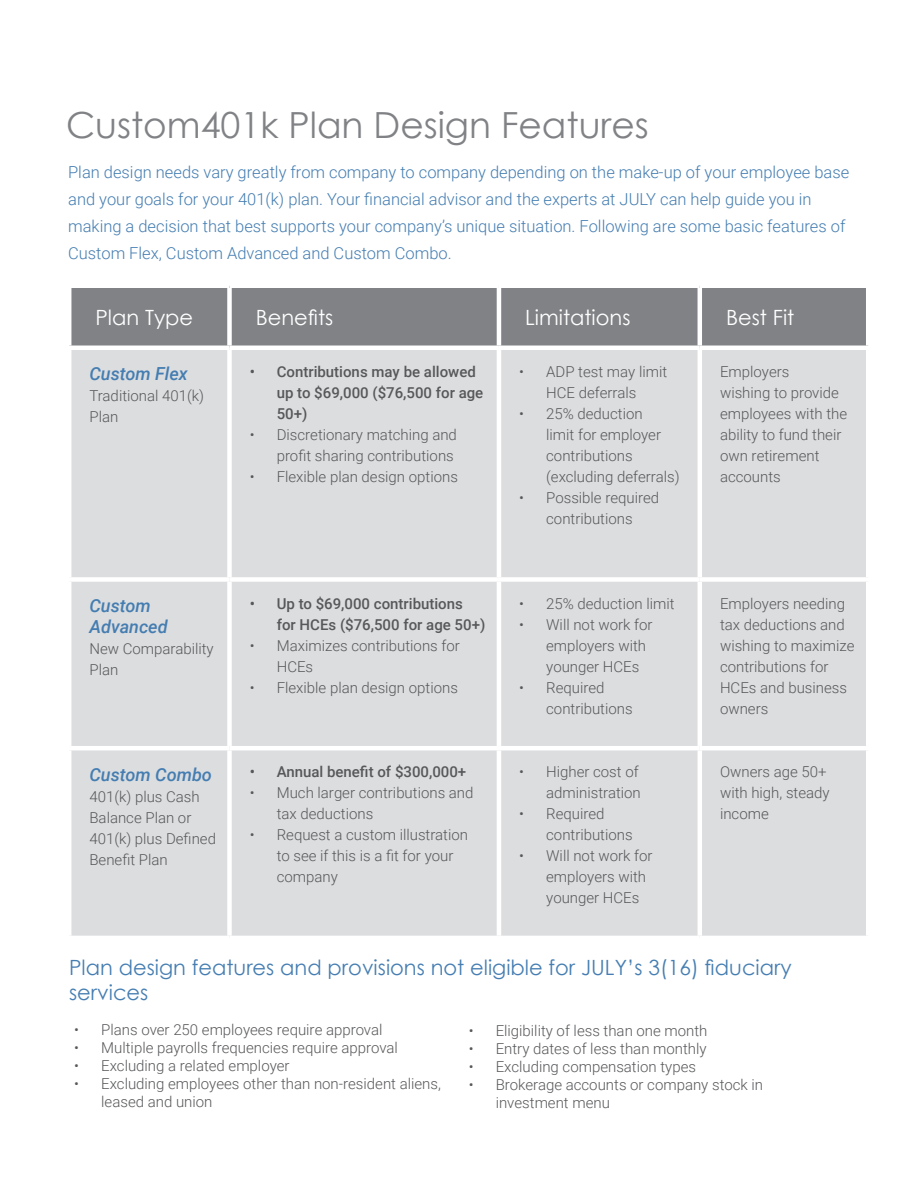
<style>
.page{position:relative;width:918px;height:1188px;background:#fff}
.page>*{position:absolute;margin:0;border:0;box-sizing:border-box;transform-origin:0 0}
.t1{font:36px "Century Gothic";color:#808285}
.t2{font:21px/25.2px "Century Gothic";color:#467eb2}
.t3{font:21px "Century Gothic";color:#fff}
.t4{font:italic 500 18px/21px "Roboto";color:#447db1}
.t5{font:300 16.5px/27px "Roboto";color:#447db1}
.t6{font:300 15px/21px "Roboto";color:#57585a}
.t7{font:500 15px/21px "Roboto";color:#57585a}
</style>
<div class="page">
<div style="left:71px;top:288px;width:795px;height:58px;background:#808285"></div>
<div style="left:71px;top:350px;width:795px;height:586px;background:#dcdddf"></div>
<div style="left:227px;top:288px;width:5px;height:58px;background:#fff"></div>
<hr style="left:497px;top:288px;width:4px;height:58px;background:#fff">
<hr style="left:698px;top:288px;width:4px;height:58px;background:#fff">
<div style="left:227px;top:350px;width:5px;height:227px;background:#fff"></div>
<hr style="left:497px;top:350px;width:4px;height:227px;background:#fff">
<hr style="left:698px;top:350px;width:4px;height:227px;background:#fff">
<div style="left:67px;top:577px;width:163px;height:5px;background:#fff"></div>
<div style="left:230px;top:577px;width:269px;height:5px;background:#fff"></div>
<div style="left:227px;top:582px;width:5px;height:164px;background:#fff"></div>
<div style="left:499px;top:577px;width:201px;height:5px;background:#fff"></div>
<hr style="left:497px;top:582px;width:4px;height:164px;background:#fff">
<div style="left:700px;top:577px;width:170px;height:5px;background:#fff"></div>
<hr style="left:698px;top:582px;width:4px;height:164px;background:#fff">
<hr style="left:67px;top:746px;width:163px;height:4px;background:#fff">
<hr style="left:230px;top:746px;width:269px;height:4px;background:#fff">
<div style="left:227px;top:750px;width:5px;height:186px;background:#fff"></div>
<hr style="left:499px;top:746px;width:201px;height:4px;background:#fff">
<hr style="left:497px;top:750px;width:4px;height:186px;background:#fff">
<hr style="left:700px;top:746px;width:170px;height:4px;background:#fff">
<hr style="left:698px;top:750px;width:4px;height:186px;background:#fff">
<p class="t1" style="left:66px;top:100px;width:584px">Custom401k Plan Design Features</p>
<p class="t5" style="left:68px;top:158px;width:783px">Plan design needs vary greatly from company to company depending on the make-up of your employee base and your goals for your 401(k) plan. Your financial advisor and the experts at JULY can help guide you in making a decision that best supports your company’s unique situation. Following are some basic features of Custom Flex, Custom Advanced and Custom Combo.</p>
<p class="t3" style="left:95px;top:302px;width:99px">Plan Type</p>
<p class="t3" style="left:256px;top:302px;width:79px">Benefits</p>
<p class="t3" style="left:525px;top:302px;width:107px">Limitations</p>
<p class="t3" style="left:726px;top:302px;width:70px">Best Fit</p>
<p class="t4" style="left:89px;top:363px;width:100px">Custom Flex</p>
<p class="t6" style="left:89px;top:385px;width:116px">Traditional 401(k)<br>Plan</p>
<p class="t7" style="left:277px;top:361px;width:208px;text-indent:-27px">• Contributions may be allowed up to $69,000 ($76,500 for age<br>50+)</p>
<p class="t6" style="left:250px;top:424px;width:209px;text-align:right">• Discretionary matching and profit sharing contributions</p>
<p class="t6" style="left:250px;top:466px;width:210px">• Flexible plan design options</p>
<p class="t6" style="left:519px;top:361px;width:149px;text-align:center">• ADP test may limit<br>HCE deferrals</p>
<p class="t6" style="left:546px;top:403px;width:135px;text-indent:-27px">• 25% deduction<br>limit for employer contributions (excluding deferrals)</p>
<p class="t6" style="left:519px;top:487px;width:142px;text-align:center">• Possible required contributions</p>
<p class="t6" style="left:720px;top:361px;width:129px">Employers<br>wishing to provide employees with the ability to fund their own retirement accounts</p>
<p class="t4" style="left:89px;top:594px;width:80px">Custom<br>Advanced</p>
<p class="t6" style="left:89px;top:637px;width:126px">New Comparability<br>Plan</p>
<p class="t4" style="left:89px;top:763px;width:124px">Custom Combo</p>
<p class="t6" style="left:89px;top:785px;width:128px">401(k) plus Cash<br>Balance Plan or<br>401(k) plus Defined<br>Benefit Plan</p>
<p class="t7" style="left:277px;top:592px;width:210px;text-indent:-27px">• Up to $69,000 contributions for HCEs ($76,500 for age 50+)</p>
<p class="t6" style="left:277px;top:634px;width:185px;text-indent:-27px">• Maximizes contributions for<br>HCEs</p>
<p class="t6" style="left:250px;top:676px;width:210px">• Flexible plan design options</p>
<p class="t7" style="left:250px;top:761px;width:218px">• Annual benefit of $300,000+</p>
<p class="t6" style="left:277px;top:782px;width:198px;text-indent:-27px">• Much larger contributions and tax deductions</p>
<p class="t6" style="left:277px;top:824px;width:193px;text-indent:-27px">• Request a custom illustration to see if this is a fit for your company</p>
<p class="t6" style="left:519px;top:592px;width:157px">• 25% deduction limit</p>
<p class="t6" style="left:546px;top:613px;width:108px;text-indent:-27px">• Will not work for employers with younger HCEs</p>
<p class="t6" style="left:546px;top:676px;width:88px;text-indent:-27px">• Required contributions</p>
<p class="t6" style="left:519px;top:761px;width:123px;text-align:right">• Higher cost of administration</p>
<p class="t6" style="left:546px;top:803px;width:88px;text-indent:-27px">• Required contributions</p>
<p class="t6" style="left:546px;top:845px;width:108px;text-indent:-27px">• Will not work for employers with younger HCEs</p>
<p class="t6" style="left:720px;top:592px;width:136px">Employers needing tax deductions and wishing to maximize contributions for<br>HCEs and business owners</p>
<p class="t6" style="left:720px;top:761px;width:111px">Owners age 50+ with high, steady income</p>
<p class="t2" style="left:69px;top:954px;width:724px">Plan design features and provisions not eligible for JULY’s 3(16) fiduciary services</p>
<p class="t6" style="left:74px;top:1019px;width:310px">• Plans over 250 employees require approval</p>
<p class="t6" style="left:74px;top:1037px;width:325px">• Multiple payrolls frequencies require approval</p>
<p class="t6" style="left:74px;top:1055px;width:217px">• Excluding a related employer</p>
<p class="t6" style="left:101px;top:1075px;width:341px;line-height:18px;text-indent:-27px">• Excluding employees other than non-resident aliens, leased and union</p>
<p class="t6" style="left:469px;top:1020px;width:240px">• Eligibility of less than one month</p>
<p class="t6" style="left:469px;top:1038px;width:239px">• Entry dates of less than monthly</p>
<p class="t6" style="left:469px;top:1056px;width:229px">• Excluding compensation types</p>
<p class="t6" style="left:496px;top:1075px;width:269px;line-height:18px;text-indent:-27px">• Brokerage accounts or company stock in investment menu</p>
</div>
